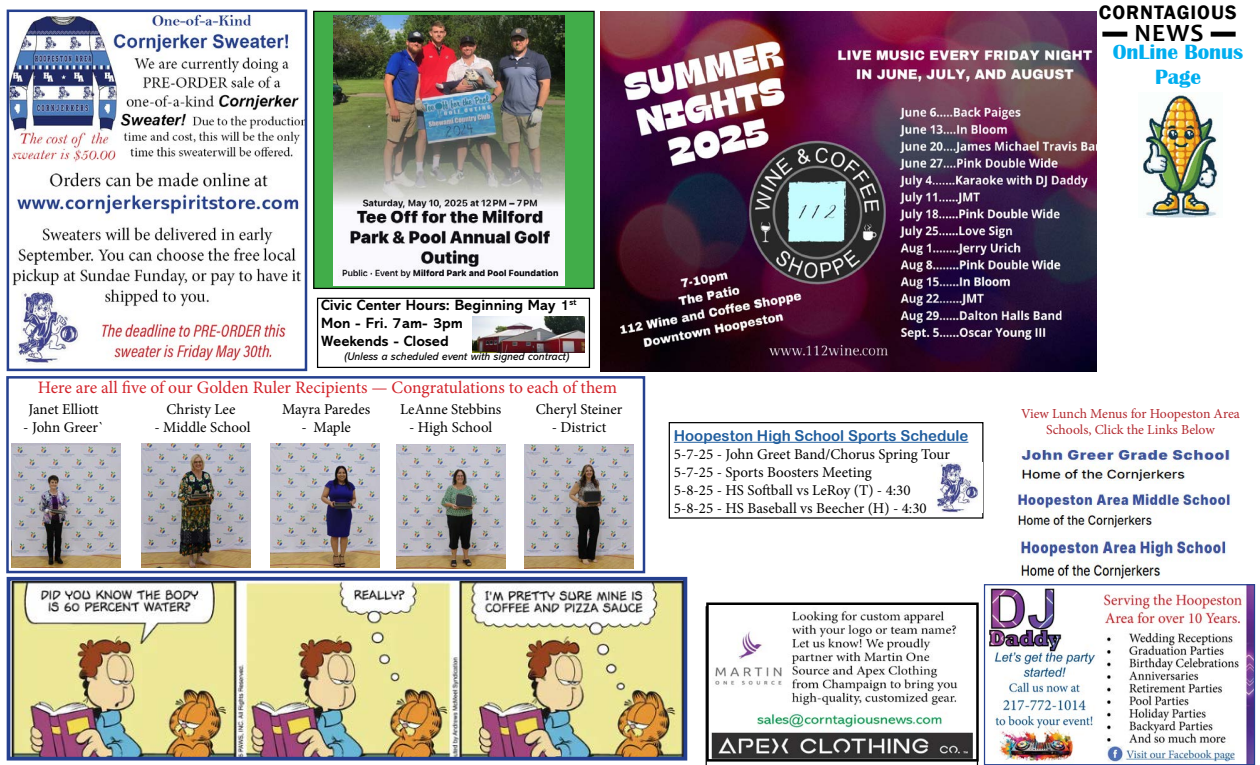
<style>
.page{position:relative;width:1260px;height:765px;background:#fff}
.page>*{position:absolute;margin:0;border:0;box-sizing:border-box;transform-origin:0 0}
.t1{font:700 25px "Candara";color:#000}
.t2{font:700 21.25px/25.5px "Britannic";color:#00aeef;text-align:center}
.t3{font:600 20px "Franklin Gothic";letter-spacing:.05em;color:#000}
.t4{font:17.5px "Minion Pro";color:#d2232a}
.t5{font:15px/18px "Minion Pro";color:#000}
.t6{font:700 15px/18px "Abadi MT Pro";color:#000}
.t7{font:15px "Arial Rounded MT Bold";color:#215e9e}
.t8{font:13.75px/16.5px "Minion Pro";letter-spacing:-.005em;color:#b32a30;text-align:center}
.t9{font:italic 11.25px "Abadi MT Pro";color:#000}
</style>
<div class="page">
<div style="left:6px;top:376px;width:639px;height:197px;border:2px solid #25408f"></div>
<img style="left:711px;top:611px;width:262px;height:148px">
<div style="left:706px;top:602px;width:273px;height:160px;border:2px solid #000"></div>
<div style="left:314px;top:11px;width:280px;height:277px;background:#41ad49"></div>
<div style="left:313px;top:11px;width:282px;height:278px;border:1px solid #000"></div>
<img style="left:333px;top:16px;width:231px;height:270px">
<img style="left:12px;top:443px;width:109px;height:124px">
<img style="left:142px;top:443px;width:109px;height:124px">
<img style="left:270px;top:443px;width:109px;height:124px">
<img style="left:396px;top:444px;width:109px;height:124px">
<img style="left:525px;top:444px;width:109px;height:124px">
<img style="left:10px;top:13px;width:294px;height:352px">
<div style="left:7px;top:10px;width:300px;height:361px;border:2px solid #25408f"></div>
<img style="left:1143px;top:93px;width:75px;height:124px">
<div style="left:1102px;top:32px;width:25px;height:5px;background:#000"></div>
<div style="left:1211px;top:32px;width:25px;height:5px;background:#000"></div>
<div style="left:317px;top:298px;width:273px;height:70px;border:1px solid #000"></div>
<img style="left:472px;top:316px;width:112px;height:37px">
<img style="left:601px;top:11px;width:495px;height:360px">
<img style="left:1017px;top:494px;width:214px;height:33px">
<img style="left:1017px;top:539px;width:210px;height:40px">
<img style="left:1017px;top:448px;width:213px;height:35px">
<img style="left:12px;top:582px;width:670px;height:174px">
<div style="left:7px;top:577px;width:680px;height:184px;border:4px solid #25408f"></div>
<img style="left:989px;top:586px;width:264px;height:177px">
<div style="left:984px;top:584px;width:271px;height:181px;border:1px solid #25408f"></div>
<hr style="left:674px;top:442px;width:294px;height:1px;background:#215e9e">
<div style="left:669px;top:422px;width:314px;height:97px;border:1px solid #000"></div>
<img style="left:937px;top:462px;width:45px;height:50px">
<h3 class="t3" style="left:1099px;top:0;width:139px">CORNTAGIOUS</h3>
<h1 class="t1" style="left:1134px;top:17px;width:71px">NEWS</h1>
<h2 class="t2" style="left:1113px;top:39px;width:132px">OnLine Bonus<br>Page</h2>
<p class="t6" style="left:321px;top:296px;width:257px">Civic Center Hours: Beginning May 1<sup>st<br></sup>Mon - Fri. 7am- 3pm<br>Weekends - Closed</p>
<p class="t9" style="left:344px;top:350px;width:226px">(Unless a scheduled event with signed contract)</p>
<p class="t4" style="left:38px;top:375px;width:581px">Here are all five of our Golden Ruler Recipients — Congratulations to each of them</p>
<p class="t5" style="left:536px;top:400px;width:88px">Cheryl Steiner</p>
<p class="t5" style="left:552px;top:418px;width:56px">- District</p>
<p class="t5" style="left:29px;top:400px;width:72px">Janet Elliott</p>
<p class="t5" style="left:23px;top:418px;width:82px">- John Greer`</p>
<p class="t5" style="left:166px;top:400px;width:71px">Christy Lee</p>
<p class="t5" style="left:155px;top:418px;width:98px">- Middle School</p>
<p class="t5" style="left:282px;top:400px;width:90px">Mayra Paredes</p>
<p class="t5" style="left:301px;top:418px;width:51px">- Maple</p>
<p class="t5" style="left:400px;top:400px;width:103px">LeAnne Stebbins</p>
<p class="t5" style="left:409px;top:418px;width:85px">- High School</p>
<p class="t7" style="left:674px;top:427px;width:296px">Hoopeston High School Sports Schedule</p>
<p class="t5" style="left:674px;top:445px;width:278px">5-7-25 - John Greet Band/Chorus Spring Tour 5-7-25 - Sports Boosters Meeting<br>5-8-25 - HS Softball vs LeRoy (T) - 4:30<br>5-8-25 - HS Baseball vs Beecher (H) - 4:30</p>
<p class="t8" style="left:1021px;top:405px;width:220px">View Lunch Menus for Hoopeston Area<br>Schools, Click the Links Below</p>
</div>
